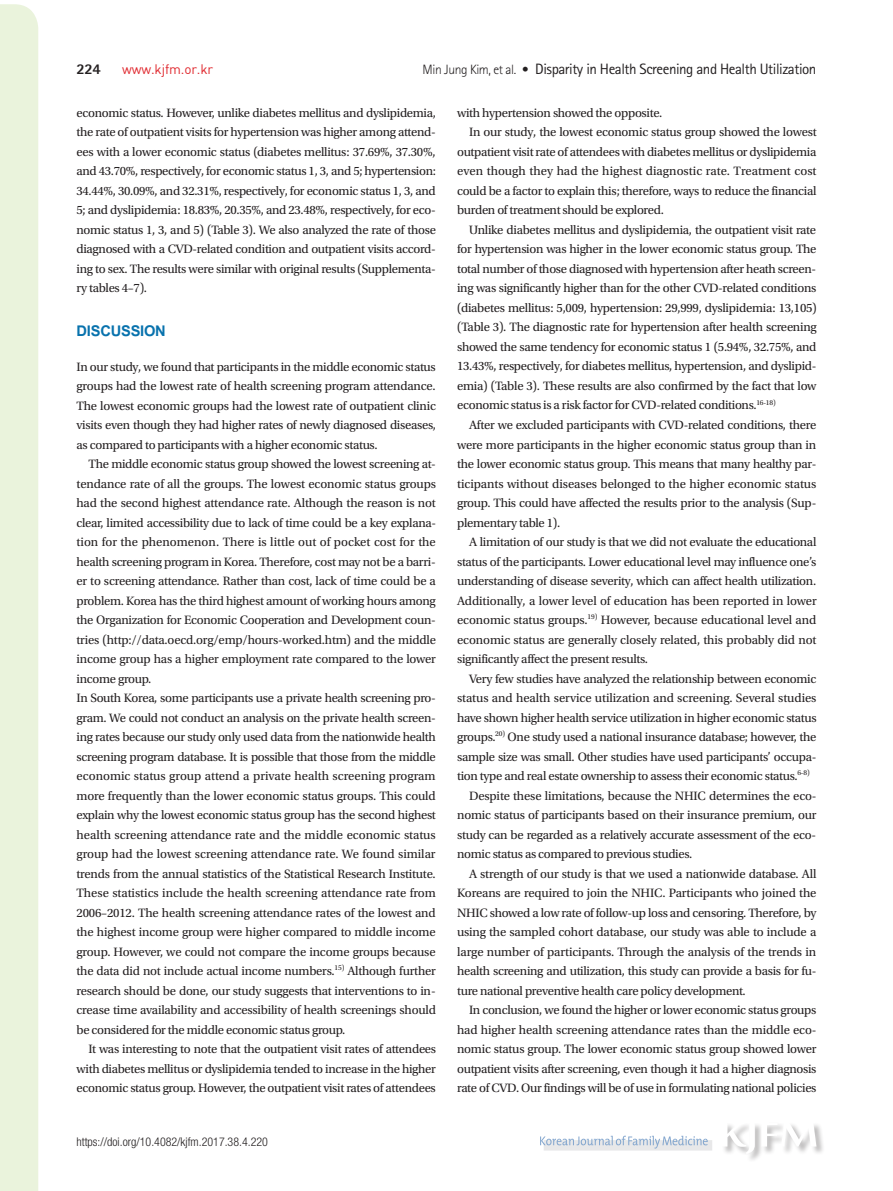
<style>
.page{position:relative;width:893px;height:1191px;background:#fff}
.page>*{position:absolute;margin:0;border:0;box-sizing:border-box;transform-origin:0 0}
.t1{font:700 20.4px "Utsaah";letter-spacing:-.01em;color:#0872ad}
.t2{font:15px "Rotis Sans Serif Std";letter-spacing:-.03em;color:#231f20}
.t3{font:800 15px "Rotis Sans Serif Std";color:#231f20}
.t4{font:13.5px "Dinreg";letter-spacing:-.01em;color:#e02a30}
.t5{font:12.75px/19.5px "Utopia Std";letter-spacing:-.025em;color:#231f20;text-align:justify}
.t6{font:12.75px "Utopia Std";letter-spacing:-.005em;color:#231f20}
.t7{font:12.75px "Utopia Std";color:#231f20}
.t8{font:300 condensed 12px "Helvetica Neue LT Std";color:#231f20}
.s1{font-weight:300;font-size:13.5px}
</style>
<div class="page">
<div style="left:0;top:4px;width:38px;height:1187px;background:#eaf3dc"></div>
<div style="left:721px;top:1122px;width:104px;height:40px;background:#231f20;opacity:.3"></div>
<svg style="left:722px;top:1122px;width:94px;height:32px"></svg>
<div style="left:544px;top:1140px;width:168px;height:10px;background:#e8e8e9"></div>
<svg style="left:540px;top:1135px;width:168px;height:13px"></svg>
<p class="t3" style="left:77px;top:60px;width:26px">224</p>
<p class="t4" style="left:122px;top:61px;width:93px">www.kjfm.or.kr</p>
<p class="t2" style="left:423px;top:60px;width:395px"><span class="s1">Min Jung Kim, et al. •</span> Disparity in Health Screening and Health Utilization</p>
<p class="t5" style="left:77px;top:103px;width:361px">economic status. However, unlike diabetes mellitus and dyslipidemia, the rate of outpatient visits for hypertension was higher among attend&shy;ees with a lower economic status (diabetes mellitus: 37.69%, 37.30%, and 43.70%, respectively, for economic status 1, 3, and 5; hypertension:<br>34.44%, 30.09%, and 32.31%, respectively, for economic status 1, 3, and 5; and dyslipidemia: 18.83%, 20.35%, and 23.48%, respectively, for eco&shy;nomic status 1, 3, and 5) (Table 3). We also analyzed the rate of those diagnosed with a CVD-related condition and outpatient visits accord&shy;ing to sex. The results were similar with original results (Supplementa&shy;ry tables 4–7).</p>
<h1 class="t1" style="left:77px;top:321px;width:91px">Discussion</h1>
<p class="t5" style="left:77px;top:357px;width:361px">In our study, we found that participants in the middle economic status groups had the lowest rate of health screening program attendance.<br>The lowest economic groups had the lowest rate of outpatient clinic visits even though they had higher rates of newly diagnosed diseases, as compared to participants with a higher economic status.</p>
<p class="t5" style="left:77px;top:454px;width:361px;text-align:left;text-indent:12px">The middle economic status group showed the lowest screening at&shy;tendance rate of all the groups. The lowest economic status groups had the second highest attendance rate. Although the reason is not clear, limited accessibility due to lack of time could be a key explana&shy;tion for the phenomenon. There is little out of pocket cost for the health screening program in Korea. Therefore, cost may not be a barri&shy;er to screening attendance. Rather than cost, lack of time could be a problem. Korea has the third highest amount of working hours among the Organization for Economic Cooperation and Development coun&shy;tries (http://data.oecd.org/emp/hours-worked.htm) and the middle income group has a higher employment rate compared to the lower income group.<br>In South Korea, some participants use a private health screening pro&shy;gram. We could not conduct an analysis on the private health screen&shy;ing rates because our study only used data from the nationwide health screening program database. It is possible that those from the middle economic status group attend a private health screening program more frequently than the lower economic status groups. This could explain why the lowest economic status group has the second highest health screening attendance rate and the middle economic status group had the lowest screening attendance rate. We found similar trends from the annual statistics of the Statistical Research Institute.<br>These statistics include the health screening attendance rate from 2006–2012. The health screening attendance rates of the lowest and the highest income group were higher compared to middle income group. However, we could not compare the income groups because the data did not include actual income numbers.<sup>15)</sup> Although further research should be done, our study suggests that interventions to in&shy;crease time availability and accessibility of health screenings should be considered for the middle economic status group.</p>
<p class="t5" style="left:77px;top:1039px;width:361px;text-indent:12px">It was interesting to note that the outpatient visit rates of attendees with diabetes mellitus or dyslipidemia tended to increase in the higher economic status group. However, the outpatient visit rates of attendees</p>
<p class="t8" style="left:77px;top:1134px;width:193px">https://doi.org/10.4082/kjfm.2017.38.4.220</p>
<p class="t5" style="left:457px;top:103px;width:207px">with hypertension showed the opposite.</p>
<p class="t5" style="left:469px;top:123px;width:349px">In our study, the lowest economic status group showed the lowest</p>
<p class="t5" style="left:457px;top:142px;width:361px">outpatient visit rate of attendees with diabetes mellitus or dyslipidemia</p>
<p class="t7" style="left:457px;top:164px;width:361px">even though they had the highest diagnostic rate. Treatment cost</p>
<p class="t5" style="left:457px;top:181px;width:361px">could be a factor to explain this; therefore, ways to reduce the financial</p>
<p class="t5" style="left:457px;top:201px;width:208px">burden of treatment should be explored.</p>
<p class="t5" style="left:469px;top:220px;width:349px">Unlike diabetes mellitus and dyslipidemia, the outpatient visit rate</p>
<p class="t5" style="left:457px;top:240px;width:361px">for hypertension was higher in the lower economic status group. The</p>
<p class="t5" style="left:457px;top:259px;width:361px">total number of those diagnosed with hypertension after heath screen-</p>
<p class="t5" style="left:457px;top:279px;width:361px">ing was significantly higher than for the other CVD-related conditions</p>
<p class="t5" style="left:457px;top:298px;width:361px">(diabetes mellitus: 5,009, hypertension: 29,999, dyslipidemia: 13,105)</p>
<p class="t5" style="left:457px;top:318px;width:361px">(Table 3). The diagnostic rate for hypertension after health screening</p>
<p class="t5" style="left:457px;top:337px;width:361px">showed the same tendency for economic status 1 (5.94%, 32.75%, and</p>
<p class="t5" style="left:457px;top:357px;width:361px">13.43%, respectively, for diabetes mellitus, hypertension, and dyslipid-</p>
<p class="t5" style="left:457px;top:376px;width:361px">emia) (Table 3). These results are also confirmed by the fact that low</p>
<p class="t5" style="left:457px;top:396px;width:320px">economic status is a risk factor for CVD-related conditions.<sup>16-18)</sup></p>
<p class="t5" style="left:469px;top:415px;width:349px">After we excluded participants with CVD-related conditions, there</p>
<p class="t5" style="left:457px;top:435px;width:361px">were more participants in the higher economic status group than in</p>
<p class="t5" style="left:457px;top:454px;width:361px">the lower economic status group. This means that many healthy par-</p>
<p class="t6" style="left:457px;top:476px;width:361px">ticipants without diseases belonged to the higher economic status</p>
<p class="t5" style="left:457px;top:493px;width:361px">group. This could have affected the results prior to the analysis (Sup-</p>
<p class="t5" style="left:457px;top:513px;width:105px">plementary table 1).</p>
<p class="t5" style="left:469px;top:532px;width:349px">A limitation of our study is that we did not evaluate the educational</p>
<p class="t5" style="left:457px;top:552px;width:361px">status of the participants. Lower educational level may influence one’s</p>
<p class="t5" style="left:457px;top:571px;width:361px">understanding of disease severity, which can affect health utilization.</p>
<p class="t5" style="left:457px;top:591px;width:361px">Additionally, a lower level of education has been reported in lower</p>
<p class="t5" style="left:457px;top:610px;width:361px">economic status groups.<sup>19)</sup> However, because educational level and</p>
<p class="t5" style="left:457px;top:630px;width:361px">economic status are generally closely related, this probably did not</p>
<p class="t5" style="left:457px;top:649px;width:192px">significantly affect the present results.</p>
<p class="t5" style="left:469px;top:669px;width:349px">Very few studies have analyzed the relationship between economic</p>
<p class="t6" style="left:457px;top:691px;width:361px">status and health service utilization and screening. Several studies</p>
<p class="t5" style="left:457px;top:708px;width:361px">have shown higher health service utilization in higher economic status</p>
<p class="t5" style="left:457px;top:727px;width:361px">groups.<sup>20)</sup> One study used a national insurance database; however, the</p>
<p class="t5" style="left:457px;top:747px;width:361px">sample size was small. Other studies have used participants’ occupa-</p>
<p class="t5" style="left:457px;top:766px;width:354px">tion type and real estate ownership to assess their economic status.<sup>6-8)</sup></p>
<p class="t5" style="left:469px;top:786px;width:349px">Despite these limitations, because the NHIC determines the eco-</p>
<p class="t5" style="left:457px;top:805px;width:361px">nomic status of participants based on their insurance premium, our</p>
<p class="t5" style="left:457px;top:825px;width:360px">study can be regarded as a relatively accurate assessment of the eco-</p>
<p class="t5" style="left:457px;top:844px;width:237px">nomic status as compared to previous studies.</p>
<p class="t5" style="left:469px;top:864px;width:349px">A strength of our study is that we used a nationwide database. All</p>
<p class="t5" style="left:457px;top:883px;width:361px">Koreans are required to join the NHIC. Participants who joined the</p>
<p class="t5" style="left:457px;top:903px;width:361px">NHIC showed a low rate of follow-up loss and censoring. Therefore, by</p>
<p class="t5" style="left:457px;top:922px;width:361px">using the sampled cohort database, our study was able to include a</p>
<p class="t5" style="left:457px;top:942px;width:361px">large number of participants. Through the analysis of the trends in</p>
<p class="t5" style="left:457px;top:961px;width:361px">health screening and utilization, this study can provide a basis for fu-</p>
<p class="t5" style="left:457px;top:981px;width:290px">ture national preventive health care policy development.</p>
<p class="t5" style="left:469px;top:1000px;width:349px">In conclusion, we found the higher or lower economic status groups</p>
<p class="t5" style="left:457px;top:1020px;width:361px">had higher health screening attendance rates than the middle eco-</p>
<p class="t5" style="left:457px;top:1039px;width:361px">nomic status group. The lower economic status group showed lower</p>
<p class="t5" style="left:457px;top:1059px;width:361px">outpatient visits after screening, even though it had a higher diagnosis</p>
<p class="t5" style="left:457px;top:1078px;width:361px">rate of CVD. Our findings will be of use in formulating national policies</p>
</div>
